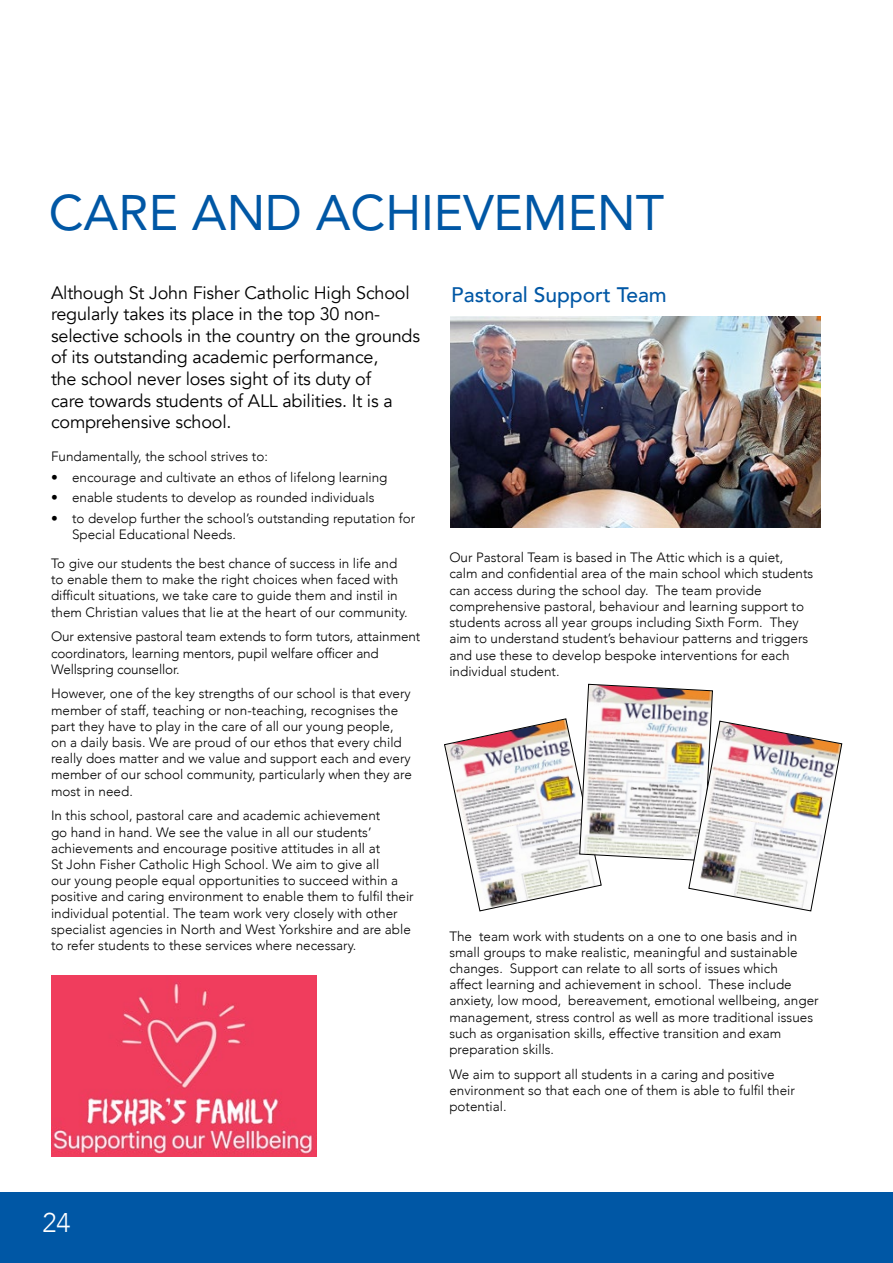
<style>
.page{position:relative;width:893px;height:1263px;background:#fff}
.page>*{position:absolute;margin:0;border:0;box-sizing:border-box;transform-origin:0 0}
.t1{font:49.5px "Avenir LT";color:#0057a5}
.t2{font:300 27px "Avenir";color:#fff}
.t3{font:500 21px "Avenir";color:#0057a5}
.t4{font:18px/21.6px "Avenir";letter-spacing:-.01em;color:#000}
.t5{font:300 13.5px/16.2px "Avenir";color:#000}
</style>
<div class="page">
<div style="left:0;top:1192px;width:893px;height:71px;background:#0057a5"></div>
<svg style="left:444px;top:684px;width:398px;height:227px"></svg>
<img style="left:51px;top:976px;width:265px;height:180px">
<img style="left:450px;top:317px;width:371px;height:211px">
<h1 class="t1" style="left:49px;top:184px;width:617px">CARE AND ACHIEVEMENT</h1>
<p class="t4" style="left:51px;top:282px;width:371px">Although St John Fisher Catholic High School regularly takes its place in the top 30 non&shy;selective schools in the country on the grounds of its outstanding academic performance,<br>the school never loses sight of its duty of<br>care towards students of ALL abilities. It is a comprehensive school.</p>
<p class="t5" style="left:51px;top:449px;width:218px">Fundamentally, the school strives to:</p>
<p class="t5" style="left:51px;top:469px;width:338px">• encourage and cultivate an ethos of lifelong learning</p>
<p class="t5" style="left:51px;top:490px;width:325px">• enable students to develop as rounded individuals</p>
<p class="t5" style="left:72px;top:510px;width:345px;text-indent:-21px">• to develop further the school’s outstanding reputation for<br>Special Educational Needs.</p>
<p class="t5" style="left:51px;top:555px;width:358px">To give our students the best chance of success in life and to enable them to make the right choices when faced with difficult situations, we take care to guide them and instil in them Christian values that lie at the heart of our community.</p>
<p class="t5" style="left:51px;top:629px;width:371px">Our extensive pastoral team extends to form tutors, attainment coordinators, learning mentors, pupil welfare officer and<br>Wellspring counsellor.</p>
<p class="t5" style="left:51px;top:686px;width:362px">However, one of the key strengths of our school is that every member of staff, teaching or non-teaching, recognises the part they have to play in the care of all our young people, on a daily basis. We are proud of our ethos that every child really does matter and we value and support each and every member of our school community, particularly when they are most in need.</p>
<p class="t5" style="left:51px;top:808px;width:364px">In this school, pastoral care and academic achievement<br>go hand in hand. We see the value in all our students’ achievements and encourage positive attitudes in all at<br>St John Fisher Catholic High School. We aim to give all<br>our young people equal opportunities to succeed within a positive and caring environment to enable them to fulfil their individual potential. The team work very closely with other specialist agencies in North and West Yorkshire and are able to refer students to these services where necessary.</p>
<h3 class="t3" style="left:451px;top:276px;width:217px">Pastoral Support Team</h3>
<p class="t5" style="left:449px;top:549px;width:365px">Our Pastoral Team is based in The Attic which is a quiet, calm and confidential area of the main school which students can access during the school day. The team provide comprehensive pastoral, behaviour and learning support to students across all year groups including Sixth Form. They aim to understand student’s behaviour patterns and triggers and use these to develop bespoke interventions for each individual student.</p>
<p class="t5" style="left:449px;top:928px;width:371px">The team work with students on a one to one basis and in small groups to make realistic, meaningful and sustainable changes. Support can relate to all sorts of issues which<br>affect learning and achievement in school. These include anxiety, low mood, bereavement, emotional wellbeing, anger management, stress control as well as more traditional issues such as organisation skills, effective transition and exam preparation skills.</p>
<p class="t5" style="left:449px;top:1066px;width:347px">We aim to support all students in a caring and positive environment so that each one of them is able to fulfil their potential.</p>
<h2 class="t2" style="left:43px;top:1206px;width:30px">24</h2>
</div>
